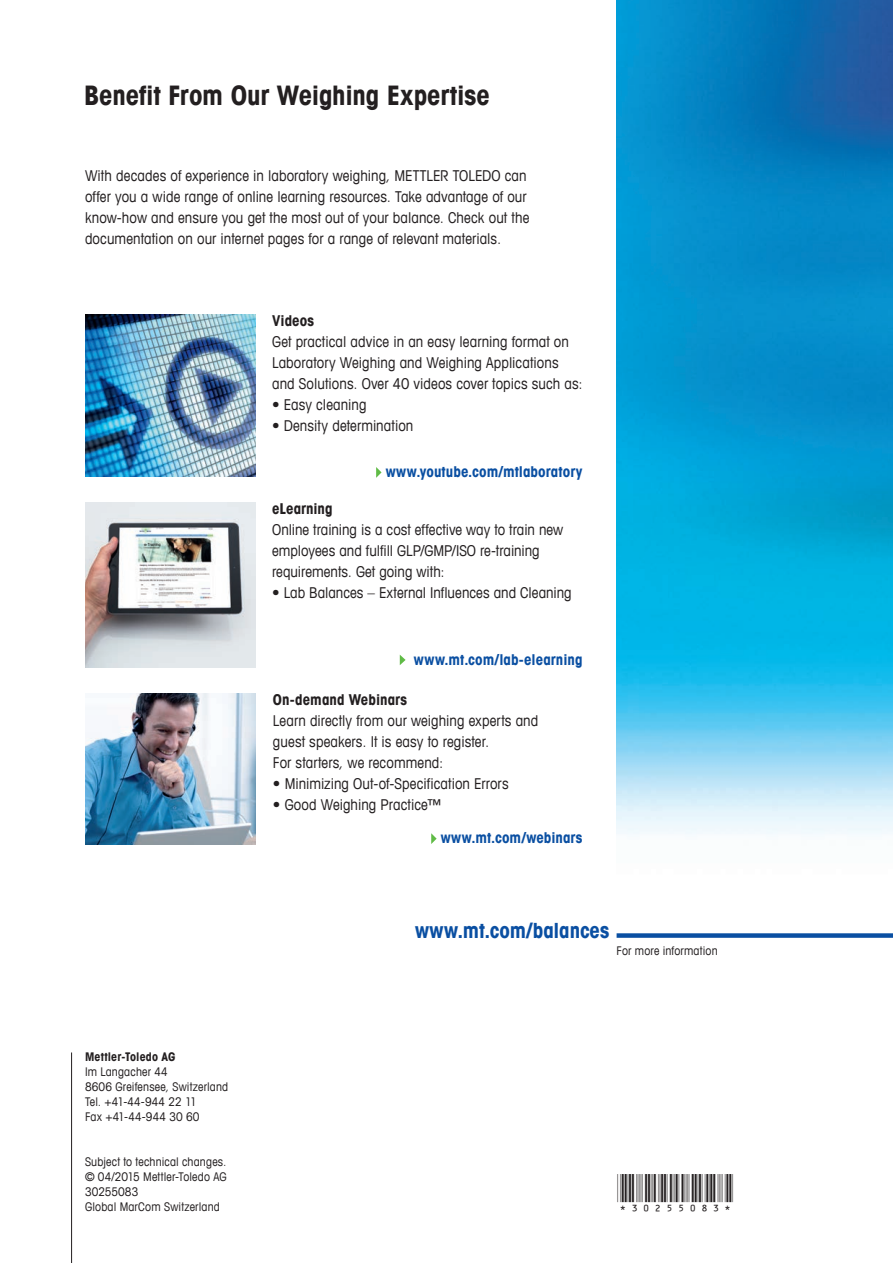
<style>
.page{position:relative;width:893px;height:1263px;background:#fff}
.page>*{position:absolute;margin:0;border:0;box-sizing:border-box;transform-origin:0 0}
.t1{font:37.5px "C39 Hr P36 Dm Tt";letter-spacing:-.005em;color:#231f20}
.t2{font:700 condensed 27px "Avant Garde Com";letter-spacing:-.01em;color:#231f20}
.t3{font:700 condensed 21px "Avant Garde Com";color:#0a4fa2}
.t4{font:condensed 15px/21px "Avant Garde Com";letter-spacing:.005em;color:#231f20}
.t5{font:700 condensed 15px "Avant Garde Com";letter-spacing:.005em;color:#0a4fa2}
.t6{font:700 condensed 15px "Avant Garde Com";color:#231f20}
.t7{font:condensed 12px/15px "Avant Garde Com";letter-spacing:.015em;color:#231f20}
.t8{font:700 condensed 12px "Avant Garde Com";letter-spacing:.01em;color:#231f20}
</style>
<div class="page">
<img style="left:617px;top:0;width:276px;height:834px">
<hr style="left:71px;top:1052px;width:1px;height:211px;background:#231f20">
<svg style="left:376px;top:467px;width:6px;height:11px"></svg>
<svg style="left:400px;top:655px;width:6px;height:10px"></svg>
<svg style="left:431px;top:833px;width:6px;height:11px"></svg>
<img style="left:85px;top:315px;width:170px;height:161px">
<img style="left:85px;top:503px;width:170px;height:165px">
<div style="left:617px;top:933px;width:276px;height:5px;background:#0a4fa2"></div>
<img style="left:86px;top:693px;width:169px;height:151px">
<h2 class="t2" style="left:84px;top:78px;width:407px">Benefit From Our Weighing Expertise</h2>
<p class="t4" style="left:85px;top:165px;width:446px">With decades of experience in laboratory weighing, METTLER TOLEDO can offer you a wide range of online learning resources. Take advantage of our know-how and ensure you get the most out of your balance. Check out the documentation on our internet pages for a range of relevant materials.</p>
<p class="t6" style="left:272px;top:310px;width:44px">Videos</p>
<p class="t4" style="left:272px;top:330px;width:312px">Get practical advice in an easy learning format on<br>Laboratory Weighing and Weighing Applications and Solutions. Over 40 videos cover topics such as:</p>
<p class="t4" style="left:272px;top:393px;width:96px">• Easy cleaning</p>
<p class="t4" style="left:272px;top:414px;width:143px">• Density determination</p>
<p class="t5" style="left:386px;top:462px;width:198px">www.youtube.com/mtlaboratory</p>
<p class="t6" style="left:272px;top:499px;width:62px">eLearning</p>
<p class="t4" style="left:272px;top:518px;width:293px">Online training is a cost effective way to train new employees and fulfill GLP/GMP/ISO re-training requirements. Get going with:</p>
<p class="t4" style="left:272px;top:581px;width:301px">• Lab Balances – External Influences and Cleaning</p>
<p class="t5" style="left:414px;top:650px;width:170px">www.mt.com/lab-elearning</p>
<p class="t6" style="left:273px;top:690px;width:136px">On-demand Webinars</p>
<p class="t4" style="left:273px;top:710px;width:267px">Learn directly from our weighing experts and guest speakers. It is easy to register.<br>For starters, we recommend:</p>
<p class="t4" style="left:273px;top:773px;width:237px">• Minimizing Out-of-Specification Errors</p>
<p class="t4" style="left:273px;top:794px;width:171px">• Good Weighing Practice™</p>
<p class="t5" style="left:441px;top:828px;width:143px">www.mt.com/webinars</p>
<h3 class="t3" style="left:415px;top:917px;width:196px">www.mt.com/balances</h3>
<p class="t7" style="left:617px;top:943px;width:103px">For more information</p>
<p class="t8" style="left:85px;top:1049px;width:92px">Mettler-Toledo AG</p>
<p class="t7" style="left:85px;top:1064px;width:145px">Im Langacher 44<br>8606 Greifensee, Switzerland<br>Tel. +41-44-944 22 11<br>Fax +41-44-944 30 60</p>
<p class="t7" style="left:85px;top:1154px;width:143px">Subject to technical changes. © 04/2015 Mettler-Toledo AG<br>30255083<br>Global MarCom Switzerland</p>
<h1 class="t1" style="left:617px;top:1173px;width:118px">*30255083*</h1>
</div>
